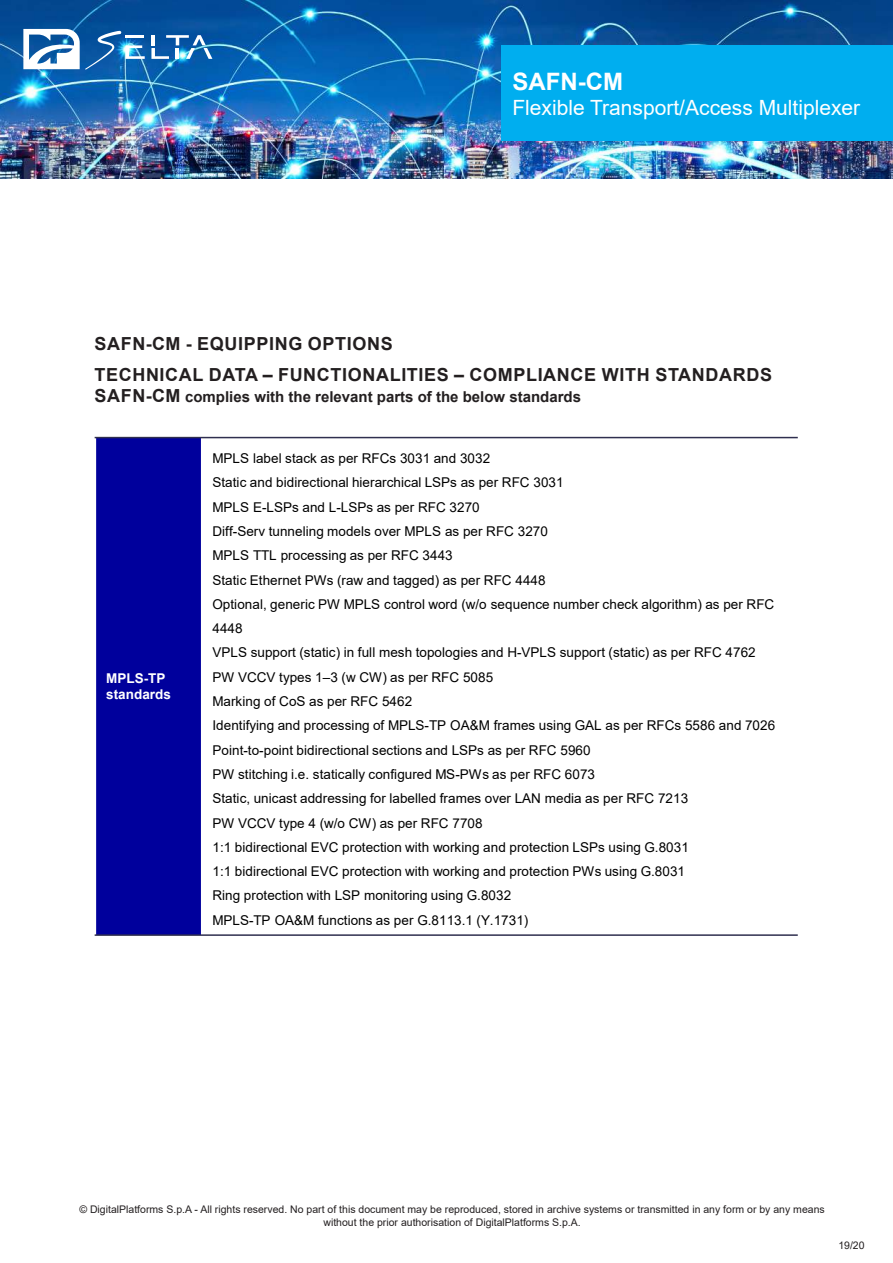
<style>
.page{position:relative;width:893px;height:1263px;background:#fff}
.page>*{position:absolute;margin:0;border:0;box-sizing:border-box;transform-origin:0 0}
.t1{font:700 24px "Arial";color:#fff}
.t2{font:21px "Arial";color:#fff}
.t3{font:700 18px/30.6px "Arial";letter-spacing:.035em;color:#231f20}
.t4{font:700 15px "Arial";color:#231f20}
.t5{font:13.5px/24.3px "Arial";letter-spacing:.005em;color:#000}
.t6{font:700 13.5px/16.2px "Arial";color:#fff}
.t7{font:10.5px/12.6px "Arial";color:#231f20;text-align:center}
.s1{font-size:18px}
</style>
<div class="page">
<img style="left:0;top:0;width:893px;height:179px">
<div style="left:501px;top:45px;width:392px;height:96px;background:#00aeef"></div>
<svg style="left:23px;top:29px;width:122px;height:41px"></svg>
<svg style="left:151px;top:35px;width:61px;height:24px"></svg>
<div style="left:95px;top:438px;width:107px;height:497px;background:#00009c"></div>
<hr style="left:201px;top:437px;width:1px;height:499px;background:#fff">
<hr style="left:95px;top:437px;width:1px;height:499px;background:#fff">
<hr style="left:95px;top:437px;width:703px;height:1px;background:#2f2f4f">
<hr style="left:95px;top:934px;width:703px;height:2px;background:#2f2f4f">
<h1 class="t1" style="left:512px;top:64px;width:112px">SAFN-CM</h1>
<h2 class="t2" style="left:512px;top:93px;width:349px">Flexible Transport/Access Multiplexer</h2>
<h3 class="t3" style="left:94px;top:329px;width:679px">SAFN-CM - EQUIPPING OPTIONS<br>TECHNICAL DATA – FUNCTIONALITIES – COMPLIANCE WITH STANDARDS</h3>
<p class="t4" style="left:94px;top:386px;width:488px"><span class="s1">SAFN-CM</span> complies with the relevant parts of the below standards</p>
<p class="t6" style="left:106px;top:671px;width:66px">MPLS-TP standards</p>
<p class="t5" style="left:212px;top:446px;width:564px">MPLS label stack as per RFCs 3031 and 3032<br>Static and bidirectional hierarchical LSPs as per RFC 3031<br>MPLS E-LSPs and L-LSPs as per RFC 3270<br>Diff-Serv tunneling models over MPLS as per RFC 3270<br>MPLS TTL processing as per RFC 3443<br>Static Ethernet PWs (raw and tagged) as per RFC 4448<br>Optional, generic PW MPLS control word (w/o sequence number check algorithm) as per RFC 4448<br>VPLS support (static) in full mesh topologies and H-VPLS support (static) as per RFC 4762<br>PW VCCV types 1–3 (w CW) as per RFC 5085<br>Marking of CoS as per RFC 5462<br>Identifying and processing of MPLS-TP OA&amp;M frames using GAL as per RFCs 5586 and 7026<br>Point-to-point bidirectional sections and LSPs as per RFC 5960<br>PW stitching i.e. statically configured MS-PWs as per RFC 6073<br>Static, unicast addressing for labelled frames over LAN media as per RFC 7213<br>PW VCCV type 4 (w/o CW) as per RFC 7708<br>1:1 bidirectional EVC protection with working and protection LSPs using G.8031<br>1:1 bidirectional EVC protection with working and protection PWs using G.8031<br>Ring protection with LSP monitoring using G.8032<br>MPLS-TP OA&amp;M functions as per G.8113.1 (Y.1731)</p>
<p class="t7" style="left:79px;top:1203px;width:747px">© DigitalPlatforms S.p.A - All rights reserved. No part of this document may be reproduced, stored in archive systems or transmitted in any form or by any means without the prior authorisation of DigitalPlatforms S.p.A.</p>
<p class="t7" style="left:838px;top:1239px;width:28px">19/20</p>
</div>
